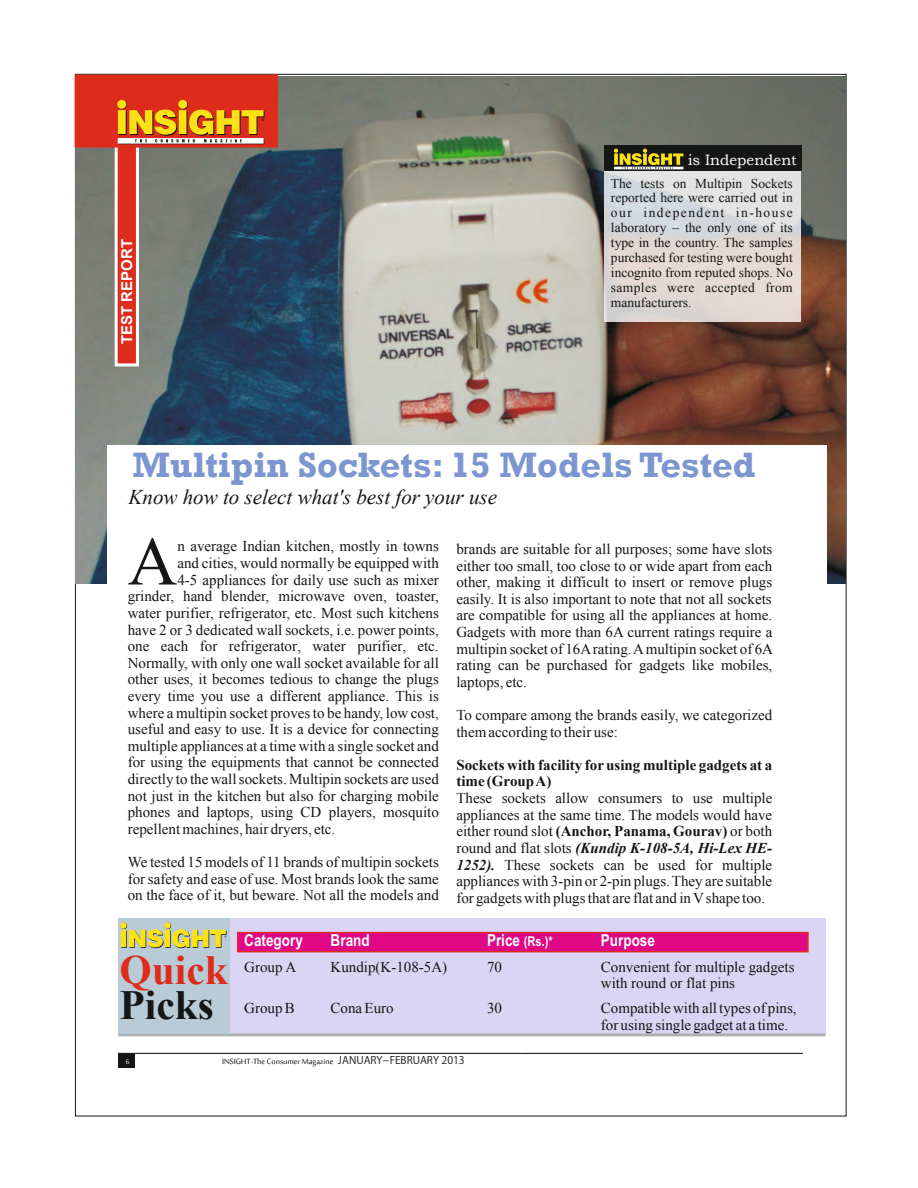
<style>
.page{position:relative;width:918px;height:1188px;background:#fff}
.page>*{position:absolute;margin:0;border:0;box-sizing:border-box;transform-origin:0 0}
.t1{font:68.85px "Times New Roman";color:#151616}
.t2{font:700 41.4px "Times New Roman";color:#dd2b1c}
.t3{font:700 41.4px "Times New Roman";color:#151616}
.t4{font:700 36.15px "Rockwell";color:#7b96d1}
.t5{font:italic 21px "Times New Roman";color:#151616}
.t6{font:700 16.5px "Arial Narrow";color:#fff}
.t7{font:15px/16.6px "Times New Roman";color:#151616}
.t8{font:700 15px/16.6px "Times New Roman";color:#151616}
.t9{font:15px "Bookman Old Style";color:#fff}
.t10{font:700 15px "Arial";color:#fff}
.t11{font:13.5px/15px "Times New Roman";color:#151616;text-align:justify}
.t12{font:700 13.5px "Arial Narrow";color:#fff}
.t13{font:10.5px "Sakkal Majalla";color:#151616}
.t14{font:9px "Sakkal Majalla";color:#fff}
.s1{font-weight:700}
.s2{font-weight:700;font-style:italic}
.s3{font-size:16.5px}
.s4{font-family:"Koz Go Pro"}
</style>
<div class="page">
<img style="left:76px;top:77px;width:770px;height:506px">
<hr style="left:118px;top:1053px;width:685px;height:1px;background:#151616">
<div style="left:119px;top:1053px;width:16px;height:15px;background:#151616"></div>
<div style="left:115px;top:92px;width:24px;height:274px;background:#dd2b1c;border:3px solid #fff"></div>
<div style="left:75px;top:75px;width:203px;height:73px;background:#dd2b1c;border:2px solid #dd2b1c"></div>
<div style="left:178px;top:100px;width:9px;height:9px;background:#fbe116;border-radius:50%"></div>
<div style="left:118px;top:138px;width:146px;height:6px;background:#ababab"></div>
<svg style="left:118px;top:110px;width:146px;height:33px"></svg>
<div style="left:117px;top:100px;width:9px;height:9px;background:#fbe116;border-radius:50%"></div>
<div style="left:604px;top:146px;width:196px;height:175px;background:#fff;opacity:.8"></div>
<div style="left:604px;top:145px;width:198px;height:26px;background:#151616"></div>
<div style="left:230px;top:918px;width:595px;height:118px;background:#dad4f5"></div>
<hr style="left:118px;top:1033px;width:707px;height:3px;background:#afb0b0">
<div style="left:237px;top:932px;width:572px;height:20px;background:#e10886;border:2px solid #dd2b1c"></div>
<svg style="left:614px;top:149px;width:70px;height:20px"></svg>
<div style="left:118px;top:918px;width:112px;height:116px;background:#b8cbd6"></div>
<svg style="left:121px;top:923px;width:106px;height:25px"></svg>
<div style="left:107px;top:445px;width:720px;height:456px;background:#fff"></div>
<p class="t10" style="left:117px;top:344px;width:107px;rotate:-90deg">TEST REPORT</p>
<p class="t9" style="left:688px;top:150px;width:110px">is Independent</p>
<p class="t11" style="left:611px;top:175px;width:183px">The tests on Multipin Sockets reported here were carried out in our independent in-house laboratory – the only one of its type in the country. The samples purchased for testing were bought incognito from reputed shops. No samples were accepted from manufacturers.</p>
<h3 class="t4" style="left:132px;top:443px;width:625px">Multipin Sockets: 15 Models Tested</h3>
<h3 class="t5" style="left:129px;top:483px;width:370px">Know how to select what's best for your use</h3>
<h1 class="t1" style="left:128px;top:515px;width:51px">A</h1>
<p class="t7" style="left:177px;top:538px;width:263px">n average Indian kitchen, mostly in towns</p>
<p class="t7" style="left:177px;top:555px;width:263px">and cities, would normally be equipped with</p>
<p class="t7" style="left:177px;top:571px;width:263px">4-5 appliances for daily use such as mixer</p>
<p class="t7" style="left:128px;top:588px;width:313px">grinder, hand blender, microwave oven, toaster,</p>
<p class="t7" style="left:128px;top:604px;width:313px">water purifier, refrigerator, etc. Most such kitchens</p>
<p class="t7" style="left:128px;top:621px;width:313px">have 2 or 3 dedicated wall sockets, i.e. power points,</p>
<p class="t7" style="left:128px;top:638px;width:312px">one each for refrigerator, water purifier, etc.</p>
<p class="t7" style="left:128px;top:654px;width:313px">Normally, with only one wall socket available for all</p>
<p class="t7" style="left:128px;top:671px;width:313px">other uses, it becomes tedious to change the plugs</p>
<p class="t7" style="left:128px;top:687px;width:313px">every time you use a different appliance. This is</p>
<p class="t7" style="left:128px;top:704px;width:313px">where a multipin socket proves to be handy, low cost,</p>
<p class="t7" style="left:128px;top:721px;width:313px">useful and easy to use. It is a device for connecting</p>
<p class="t7" style="left:128px;top:737px;width:313px">multiple appliances at a time with a single socket and</p>
<p class="t7" style="left:128px;top:754px;width:313px">for using the equipments that cannot be connected</p>
<p class="t7" style="left:128px;top:770px;width:313px">directly to the wall sockets. Multipin sockets are used</p>
<p class="t7" style="left:128px;top:787px;width:313px">not just in the kitchen but also for charging mobile</p>
<p class="t7" style="left:128px;top:804px;width:313px">phones and laptops, using CD players, mosquito</p>
<p class="t7" style="left:128px;top:820px;width:209px">repellent machines, hair dryers, etc.</p>
<p class="t7" style="left:128px;top:854px;width:313px;text-align:justify">We tested 15 models of 11 brands of multipin sockets for safety and ease of use. Most brands look the same on the face of it, but beware. Not all the models and</p>
<p class="t7" style="left:456px;top:540px;width:318px;text-align:justify">brands are suitable for all purposes; some have slots either too small, too close to or wide apart from each other, making it difficult to insert or remove plugs easily. It is also important to note that not all sockets are compatible for using all the appliances at home.<br>Gadgets with more than 6A current ratings require a multipin socket of 16A rating. A multipin socket of 6A rating can be purchased for gadgets like mobiles, laptops, etc.</p>
<p class="t7" style="left:456px;top:706px;width:317px">To compare among the brands easily, we categorized them according to their use:</p>
<p class="t8" style="left:456px;top:756px;width:317px">Sockets with facility for using multiple gadgets at a time (Group A)</p>
<p class="t7" style="left:456px;top:790px;width:317px;text-align:justify">These sockets allow consumers to use multiple appliances at the same time. The models would have either round slot <span class="s1">(Anchor, Panama, Gourav)</span> or both round and flat slots <span class="s2">(Kundip K-108-5A, Hi-Lex HE-1252).</span> These sockets can be used for multiple appliances with 3-pin or 2-pin plugs. They are suitable for gadgets with plugs that are flat and in V shape too.</p>
<h2 class="t2" style="left:120px;top:942px;width:110px">Quick</h2>
<h2 class="t3" style="left:120px;top:977px;width:96px">Picks</h2>
<p class="t6" style="left:244px;top:934px;width:60px">Category</p>
<p class="t6" style="left:331px;top:934px;width:41px">Brand</p>
<p class="t12" style="left:487px;top:936px;width:67px"><span class="s3">Price</span> (Rs.)*</p>
<p class="t6" style="left:601px;top:934px;width:56px">Purpose</p>
<p class="t7" style="left:244px;top:958px;width:54px">Group A</p>
<p class="t7" style="left:331px;top:958px;width:118px">Kundip(K-108-5A)</p>
<p class="t7" style="left:487px;top:958px;width:16px">70</p>
<p class="t7" style="left:601px;top:958px;width:195px">Convenient for multiple gadgets with round or flat pins</p>
<p class="t7" style="left:244px;top:999px;width:52px">Group B</p>
<p class="t7" style="left:331px;top:999px;width:65px">Cona Euro</p>
<p class="t7" style="left:487px;top:999px;width:16px">30</p>
<p class="t7" style="left:601px;top:999px;width:197px">Compatible with all types of pins, for using single gadget at a time.</p>
<p class="t14" style="left:126px;top:1056px;width:5px">6</p>
<p class="t13" style="left:222px;top:1056px;width:244px">INSIGHT-The Consumer Magazine <span class="s4">JANUARY-FEBRUARY 2013</span></p>
</div>
